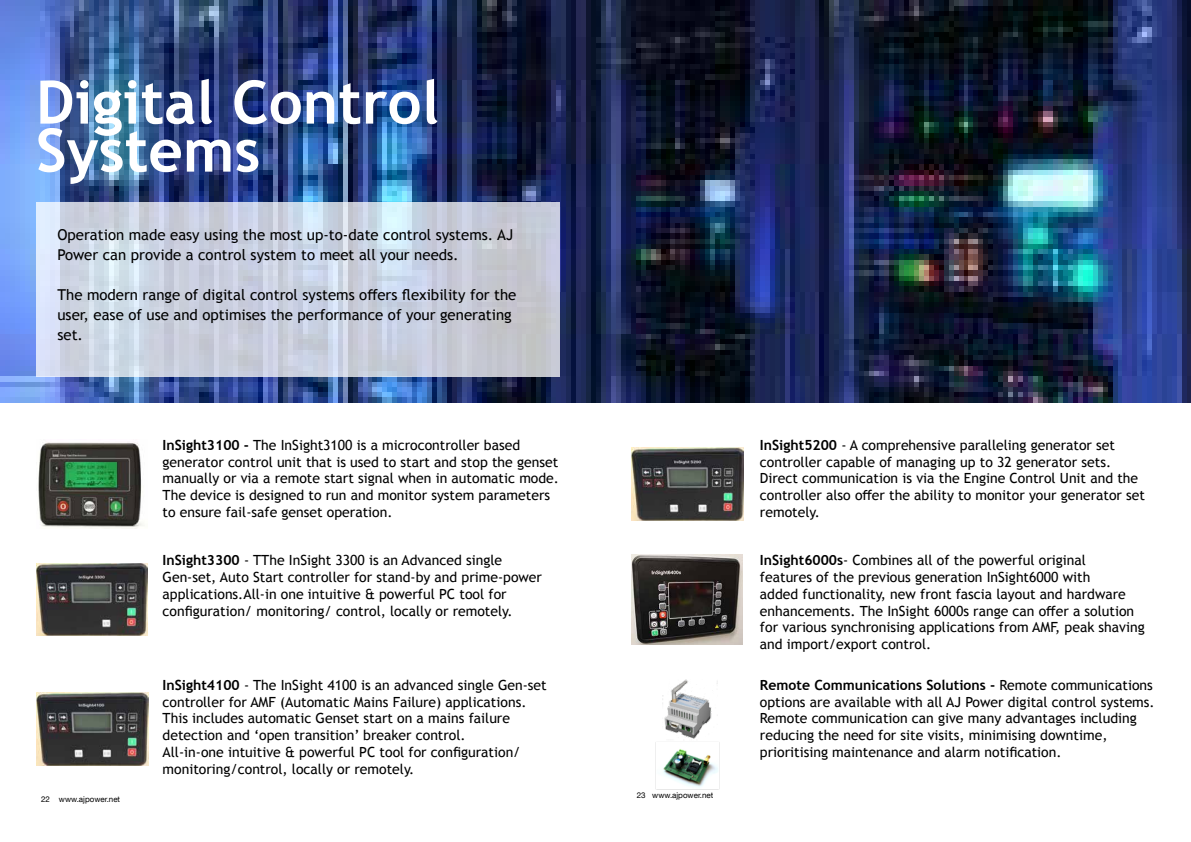
<style>
.page{position:relative;width:1191px;height:842px;background:#fff}
.page>*{position:absolute;margin:0;border:0;box-sizing:border-box;transform-origin:0 0}
.t1{font:700 60px/48px "Trebuchet MS";color:#fff}
.t2{font:15px/20px "Trebuchet MS";color:#000}
.t3{font:14px/16.8px "Trebuchet MS";color:#000}
.t4{font:8px "Helvetica Neue LT Com";color:#000}
.s1{font-weight:700}
</style>
<div class="page">
<img style="left:0;top:0;width:1191px;height:403px">
<img style="left:36px;top:564px;width:111px;height:71px">
<img style="left:38px;top:442px;width:107px;height:87px">
<img style="left:631px;top:555px;width:111px;height:89px">
<img style="left:631px;top:447px;width:113px;height:74px">
<img style="left:36px;top:693px;width:112px;height:72px">
<svg style="left:36px;top:203px;width:523px;height:174px;background:#cad1df"></svg>
<img style="left:662px;top:679px;width:56px;height:60px">
<img style="left:655px;top:742px;width:65px;height:48px">
<h1 class="t1" style="left:36px;top:78px;width:405px">Digital Control<br>Systems</h1>
<p class="t2" style="left:57px;top:225px;width:457px">Operation made easy using the most up-to-date control systems. AJ<br>Power can provide a control system to meet all your needs.</p>
<p class="t2" style="left:57px;top:285px;width:460px">The modern range of digital control systems offers flexibility for the user, ease of use and optimises the performance of your generating set.</p>
<p class="t3" style="left:163px;top:436px;width:398px"><span class="s1">InSight3100 -</span> The InSight3100 is a microcontroller based generator control unit that is used to start and stop the genset manually or via a remote start signal when in automatic mode.<br>The device is designed to run and monitor system parameters to ensure fail-safe genset operation.</p>
<p class="t3" style="left:163px;top:552px;width:381px"><span class="s1">InSight3300</span> - TThe InSight 3300 is an Advanced single Gen-set, Auto Start controller for stand-by and prime-power applications.All-in one intuitive &amp; powerful PC tool for configuration/ monitoring/ control, locally or remotely.</p>
<p class="t4" style="left:41px;top:794px;width:80px">22 www.ajpower.net</p>
<p class="t3" style="left:163px;top:676px;width:386px"><span class="s1">InSight4100</span> - The InSight 4100 is an advanced single Gen-set controller for AMF (Automatic Mains Failure) applications.<br>This includes automatic Genset start on a mains failure detection and ‘open transition’ breaker control.<br>All-in-one intuitive &amp; powerful PC tool for configuration/ monitoring/control, locally or remotely.</p>
<p class="t4" style="left:636px;top:790px;width:78px">23 www.ajpower.net</p>
<p class="t3" style="left:760px;top:436px;width:386px"><span class="s1">InSight5200</span> - A comprehensive paralleling generator set controller capable of managing up to 32 generator sets.<br>Direct communication is via the Engine Control Unit and the controller also offer the ability to monitor your generator set remotely.</p>
<p class="t3" style="left:760px;top:552px;width:386px"><span class="s1">InSight6000s</span>- Combines all of the powerful original<br>features of the previous generation InSight6000 with<br>added functionality, new front fascia layout and hardware enhancements. The InSight 6000s range can offer a solution for various synchronising applications from AMF, peak shaving and import/export control.</p>
<p class="t3" style="left:760px;top:676px;width:396px"><span class="s1">Remote Communications Solutions -</span> Remote communications options are available with all AJ Power digital control systems.<br>Remote communication can give many advantages including reducing the need for site visits, minimising downtime, prioritising maintenance and alarm notification.</p>
</div>
